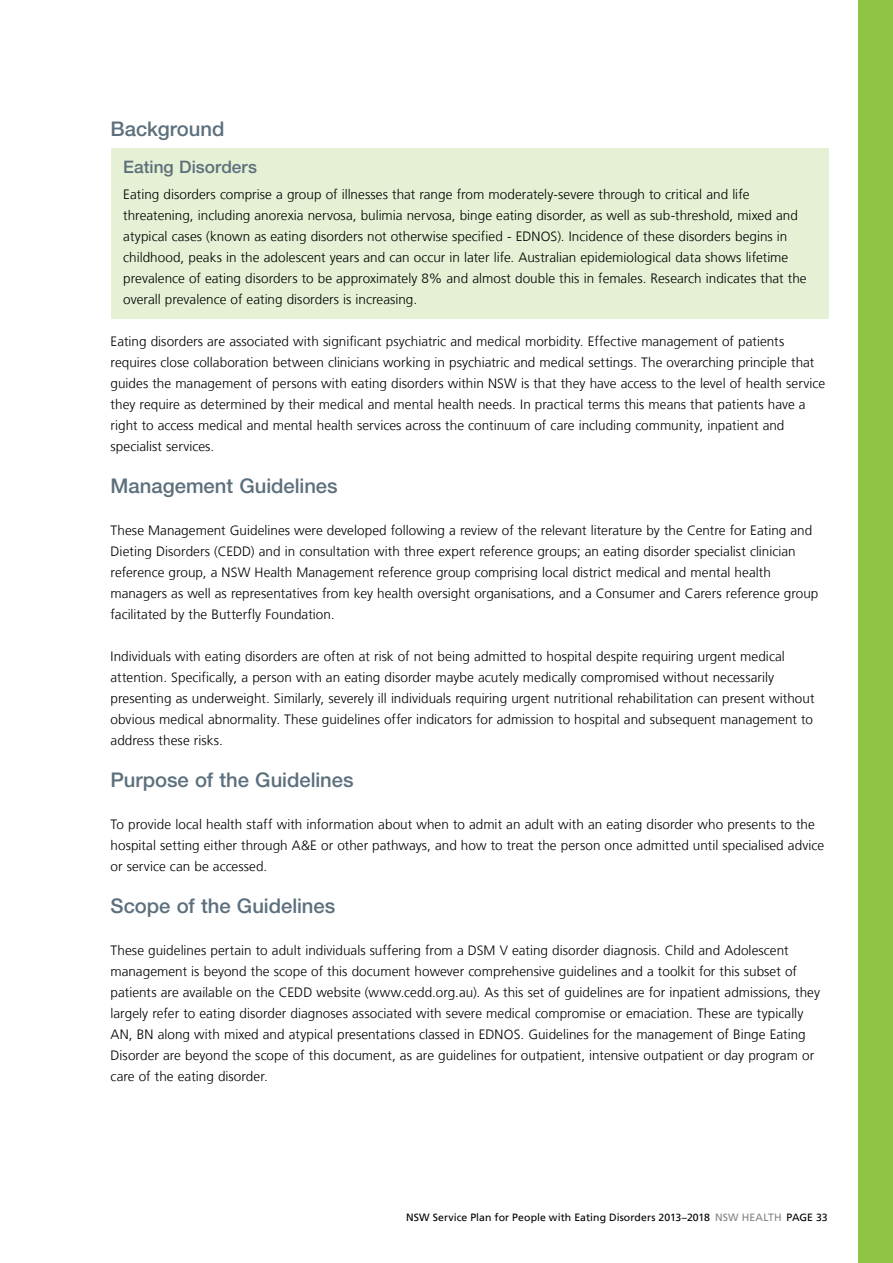
<style>
.page{position:relative;width:893px;height:1263px;background:#fff}
.page>*{position:absolute;margin:0;border:0;box-sizing:border-box;transform-origin:0 0}
.t1{font:500 20.25px "Helvetica Neue";color:#5c6f7c}
.t2{font:500 17.25px "Helvetica Neue";color:#5c6f7c}
.t3{font:300 13.5px/21px "Frutiger LT";letter-spacing:.005em;color:#000}
.t4{font:10.5px "Frutiger LT";letter-spacing:.01em;color:#000}
.s1{color:#808285}
</style>
<div class="page">
<div style="left:111px;top:149px;width:717px;height:170px;background:#e5f0d5"></div>
<div style="left:858px;top:0;width:35px;height:1263px;background:#8dc443"></div>
<h1 class="t1" style="left:111px;top:116px;width:115px">Background</h1>
<p class="t2" style="left:123px;top:157px;width:135px">Eating Disorders</p>
<p class="t3" style="left:123px;top:184px;width:685px">Eating disorders comprise a group of illnesses that range from moderately-severe through to critical and life threatening, including anorexia nervosa, bulimia nervosa, binge eating disorder, as well as sub-threshold, mixed and atypical cases (known as eating disorders not otherwise specified - EDNOS). Incidence of these disorders begins in childhood, peaks in the adolescent years and can occur in later life. Australian epidemiological data shows lifetime prevalence of eating disorders to be approximately 8% and almost double this in females. Research indicates that the overall prevalence of eating disorders is increasing.</p>
<p class="t3" style="left:111px;top:331px;width:716px">Eating disorders are associated with significant psychiatric and medical morbidity. Effective management of patients requires close collaboration between clinicians working in psychiatric and medical settings. The overarching principle that guides the management of persons with eating disorders within NSW is that they have access to the level of health service they require as determined by their medical and mental health needs. In practical terms this means that patients have a right to access medical and mental health services across the continuum of care including community, inpatient and specialist services.</p>
<h1 class="t1" style="left:111px;top:473px;width:229px">Management Guidelines</h1>
<p class="t3" style="left:111px;top:520px;width:709px">These Management Guidelines were developed following a review of the relevant literature by the Centre for Eating and Dieting Disorders (CEDD) and in consultation with three expert reference groups; an eating disorder specialist clinician reference group, a NSW Health Management reference group comprising local district medical and mental health managers as well as representatives from key health oversight organisations, and a Consumer and Carers reference group facilitated by the Butterfly Foundation.</p>
<p class="t3" style="left:111px;top:646px;width:705px">Individuals with eating disorders are often at risk of not being admitted to hospital despite requiring urgent medical attention. Specifically, a person with an eating disorder maybe acutely medically compromised without necessarily presenting as underweight. Similarly, severely ill individuals requiring urgent nutritional rehabilitation can present without obvious medical abnormality. These guidelines offer indicators for admission to hospital and subsequent management to address these risks.</p>
<h1 class="t1" style="left:111px;top:767px;width:245px">Purpose of the Guidelines</h1>
<p class="t3" style="left:111px;top:814px;width:715px">To provide local health staff with information about when to admit an adult with an eating disorder who presents to the hospital setting either through A&amp;E or other pathways, and how to treat the person once admitted until specialised advice or service can be accessed.</p>
<h1 class="t1" style="left:111px;top:893px;width:226px">Scope of the Guidelines</h1>
<p class="t3" style="left:111px;top:940px;width:711px">These guidelines pertain to adult individuals suffering from a DSM V eating disorder diagnosis. Child and Adolescent management is beyond the scope of this document however comprehensive guidelines and a toolkit for this subset of patients are available on the CEDD website (www.cedd.org.au). As this set of guidelines are for inpatient admissions, they largely refer to eating disorder diagnoses associated with severe medical compromise or emaciation. These are typically AN, BN along with mixed and atypical presentations classed in EDNOS. Guidelines for the management of Binge Eating Disorder are beyond the scope of this document, as are guidelines for outpatient, intensive outpatient or day program or care of the eating disorder.</p>
<p class="t4" style="left:406px;top:1211px;width:423px">NSW Service Plan for People with Eating Disorders 2013–2018 <span class="s1">NSW Health</span> PAGE 33</p>
</div>
